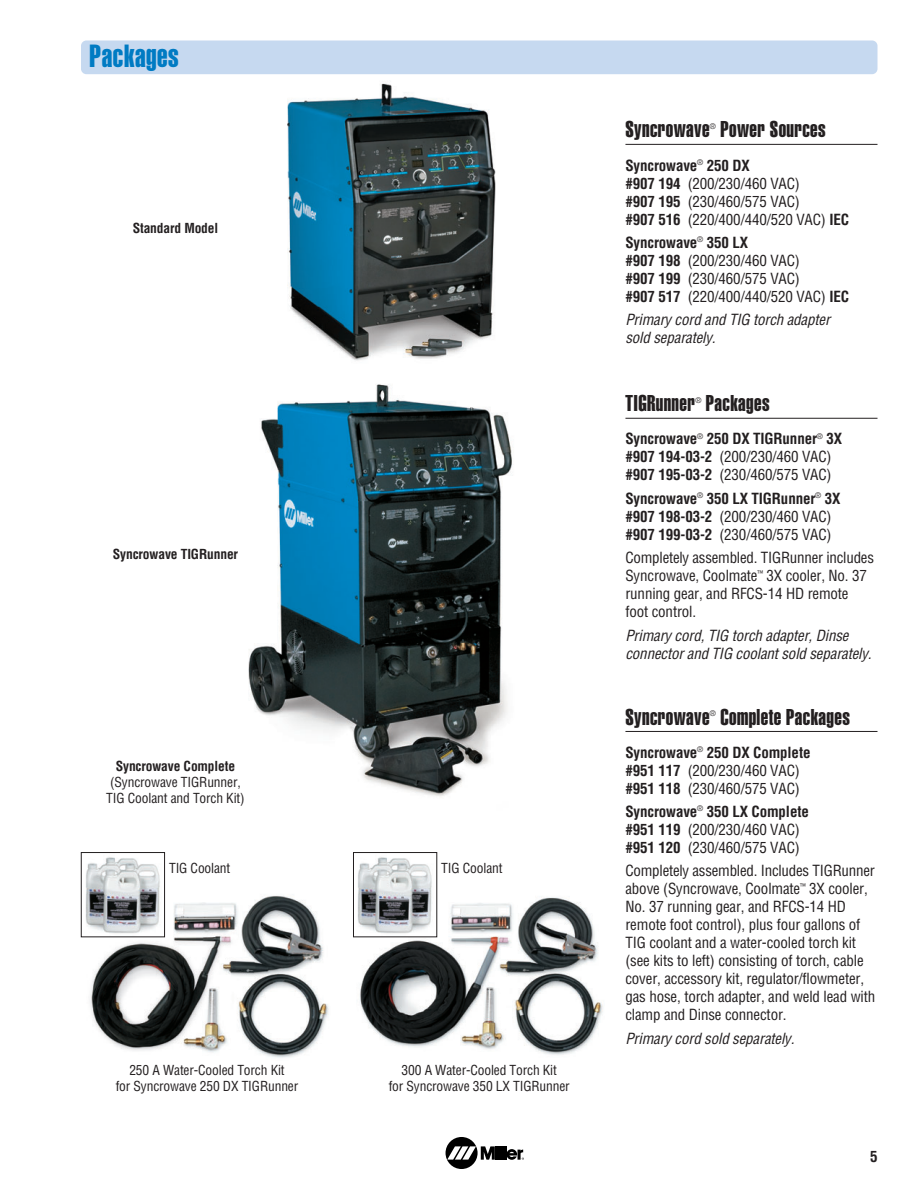
<style>
.page{position:relative;width:918px;height:1188px;background:#fff}
.page>*{position:absolute;margin:0;border:0;box-sizing:border-box;transform-origin:0 0}
.t1{font:31.5px "Helvetica Extra Compressed";letter-spacing:.02em;color:#007bc3}
.t2{font:22.5px "Helvetica Extra Compressed";letter-spacing:.02em;color:#231f20}
.t3{font:condensed 15px/18px "Helvetica";letter-spacing:-.01em;color:#231f20}
.t4{font:700 condensed 15px/18px "Helvetica";letter-spacing:-.01em;color:#231f20}
.t5{font:italic condensed 15px/18px "Helvetica";color:#231f20}
.t6{font:condensed 13.5px/16.2px "Helvetica";letter-spacing:-.01em;color:#231f20;text-align:center}
.t7{font:700 condensed 13.5px "Helvetica";letter-spacing:-.01em;color:#231f20}
.t8{font:condensed 7.5px "Helvetica";color:#231f20}
.s1{font-weight:700}
.s2{font-weight:400}
</style>
<div class="page">
<img style="left:248px;top:384px;width:380px;height:413px">
<img style="left:287px;top:83px;width:209px;height:278px">
<div style="left:446px;top:1137px;width:32px;height:32px;background:#000;border-radius:50%"></div>
<hr style="left:499px;top:1146px;width:3px;height:14px;background:#000">
<hr style="left:503px;top:1146px;width:3px;height:14px;background:#000">
<svg style="left:447px;top:1146px;width:52px;height:14px"></svg>
<svg style="left:506px;top:1149px;width:18px;height:11px"></svg>
<div style="left:81px;top:40px;width:797px;height:34px;background:#c6d9f0;border-radius:5px"></div>
<hr style="left:625px;top:144px;width:253px;height:1px;background:#231f20">
<hr style="left:625px;top:418px;width:253px;height:1px;background:#231f20">
<hr style="left:625px;top:731px;width:253px;height:1px;background:#231f20">
<img style="left:356px;top:897px;width:247px;height:158px">
<img style="left:81px;top:896px;width:248px;height:162px">
<div style="left:81px;top:760px;width:189px;height:74px;background:#fff"></div>
<div style="left:158px;top:863px;width:83px;height:39px;background:#fff"></div>
<div style="left:430px;top:863px;width:84px;height:39px;background:#fff"></div>
<img style="left:83px;top:857px;width:80px;height:78px">
<div style="left:81px;top:852px;width:84px;height:85px;border:1px solid #231f20"></div>
<img style="left:356px;top:857px;width:79px;height:78px">
<div style="left:353px;top:852px;width:84px;height:85px;border:1px solid #231f20"></div>
<h1 class="t1" style="left:90px;top:45px;width:91px">Packages</h1>
<p class="t7" style="left:133px;top:223px;width:87px">Standard Model</p>
<p class="t7" style="left:113px;top:549px;width:127px">Syncrowave TIGRunner</p>
<p class="t7" style="left:116px;top:760px;width:121px">Syncrowave Complete</p>
<p class="t6" style="left:106px;top:775px;width:140px;text-align:left">(Syncrowave TIGRunner,<br>TIG Coolant and Torch Kit)</p>
<p class="t6" style="left:169px;top:861px;width:63px">TIG Coolant</p>
<p class="t6" style="left:441px;top:861px;width:63px">TIG Coolant</p>
<p class="t6" style="left:116px;top:1063px;width:184px">250 A Water-Cooled Torch Kit<br>for Syncrowave 250 DX TIGRunner</p>
<p class="t6" style="left:389px;top:1063px;width:183px">300 A Water-Cooled Torch Kit<br>for Syncrowave 350 LX TIGRunner</p>
<h2 class="t2" style="left:625px;top:121px;width:86px">Syncrowave</h2>
<p class="t8" style="left:710px;top:123px;width:7px">®</p>
<h2 class="t2" style="left:720px;top:121px;width:107px">Power Sources</h2>
<p class="t3" style="left:625px;top:157px;width:225px"><span class="s1">Syncrowave</span><sup>®</sup> <span class="s1">250 DX<br>#907 194</span> (200/230/460 VAC)<br><span class="s1">#907 195</span> (230/460/575 VAC)<br><span class="s1">#907 516</span> (220/400/440/520 VAC) <span class="s1">IEC</span></p>
<p class="t3" style="left:625px;top:235px;width:225px"><span class="s1">Syncrowave</span><sup>®</sup> <span class="s1">350 LX<br>#907 198</span> (200/230/460 VAC)<br><span class="s1">#907 199</span> (230/460/575 VAC)<br><span class="s1">#907 517</span> (220/400/440/520 VAC) <span class="s1">IEC</span></p>
<p class="t5" style="left:625px;top:312px;width:209px">Primary cord and TIG torch adapter sold separately.</p>
<h2 class="t2" style="left:625px;top:395px;width:71px">TIGRunner</h2>
<p class="t8" style="left:695px;top:397px;width:7px">®</p>
<h2 class="t2" style="left:706px;top:395px;width:65px">Packages</h2>
<p class="t4" style="left:625px;top:431px;width:218px">Syncrowave<sup>®</sup> 250 DX TIGRunner<sup>®</sup> 3X #907 194-03-2 <span class="s2">(200/230/460 VAC) </span>#907 195-03-2 <span class="s2">(230/460/575 VAC)</span></p>
<p class="t4" style="left:625px;top:491px;width:216px">Syncrowave<sup>®</sup> 350 LX TIGRunner<sup>®</sup> 3X #907 198-03-2 <span class="s2">(200/230/460 VAC) </span>#907 199-03-2 <span class="s2">(230/460/575 VAC)</span></p>
<p class="t3" style="left:625px;top:550px;width:250px">Completely assembled. TIGRunner includes Syncrowave, Coolmate<sup>™</sup> 3X cooler, No. 37 running gear, and RFCS-14 HD remote foot control.</p>
<p class="t5" style="left:625px;top:627px;width:251px">Primary cord,TIG torch adapter,Dinse connectorand TIG coolantsold separately.</p>
<h2 class="t2" style="left:625px;top:709px;width:86px">Syncrowave</h2>
<p class="t8" style="left:710px;top:710px;width:7px">®</p>
<h2 class="t2" style="left:720px;top:709px;width:131px">Complete Packages</h2>
<p class="t4" style="left:625px;top:744px;width:187px">Syncrowave<sup>®</sup> 250 DX Complete #951 117 <span class="s2">(200/230/460 VAC) </span>#951 118 <span class="s2">(230/460/575 VAC)</span></p>
<p class="t4" style="left:625px;top:804px;width:185px">Syncrowave<sup>®</sup> 350 LX Complete #951 119 <span class="s2">(200/230/460 VAC) </span>#951 120 <span class="s2">(230/460/575 VAC)</span></p>
<p class="t3" style="left:625px;top:863px;width:251px">Completely assembled. Includes TIGRunner above (Syncrowave, Coolmate<sup>™</sup> 3X cooler, No. 37 running gear, and RFCS-14 HD remote foot control), plus four gallons of TIG coolant and a water-cooled torch kit (see kits to left) consisting of torch, cable cover, accessory kit, regulator/flowmeter, gas hose, torch adapter, and weld lead with clamp and Dinse connector.</p>
<p class="t5" style="left:625px;top:1031px;width:174px">Primary cord sold separately.</p>
<p class="t4" style="left:870px;top:1149px;width:9px">5</p>
</div>
